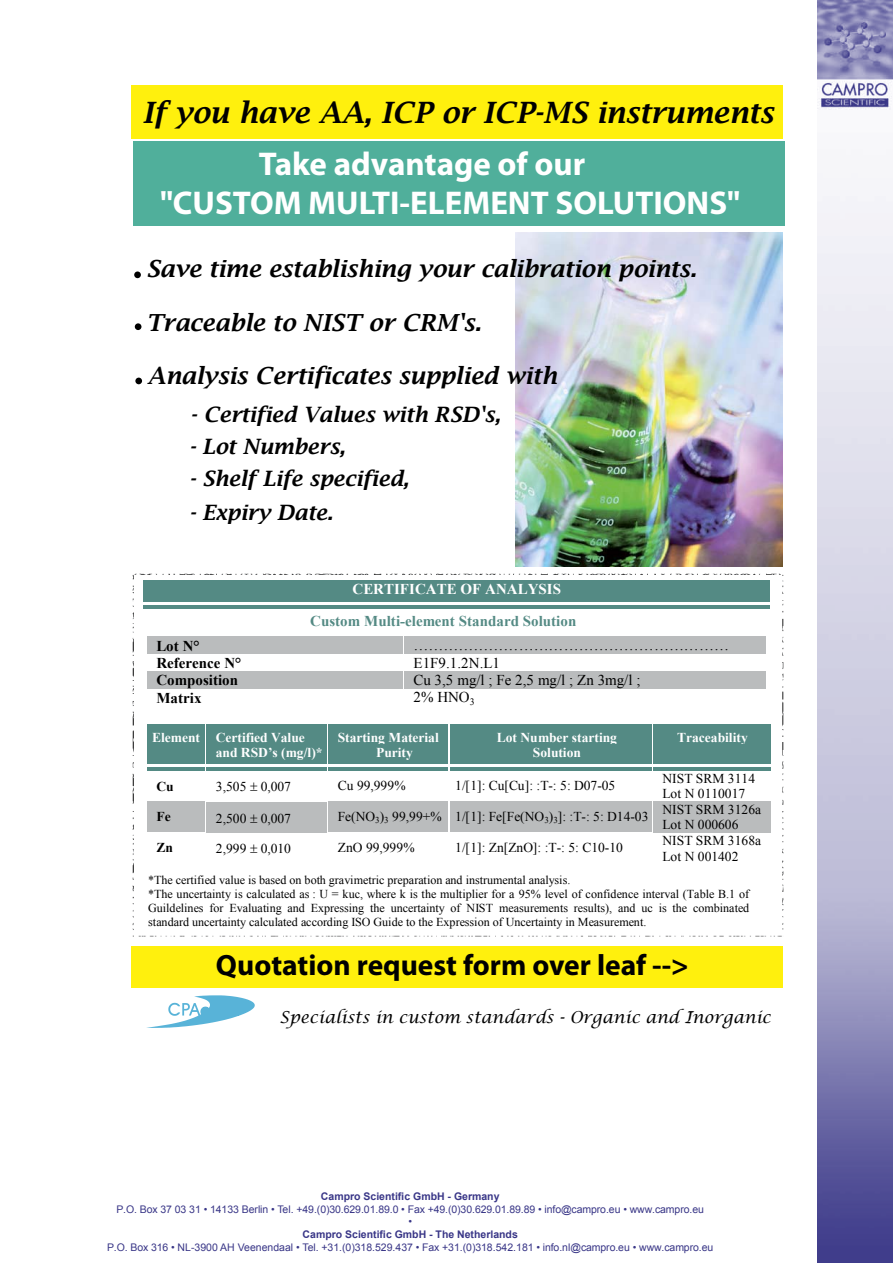
<style>
.page{position:relative;width:893px;height:1263px;background:#fff}
.page>*{position:absolute;margin:0;border:0;box-sizing:border-box;transform-origin:0 0}
.t1{font:700 33px/39.6px "Myriad Pro";color:#fff}
.t2{font:italic 600 29.4px "Lucida Bright";color:#000}
.t3{font:700 29.4px "Myriad Pro";color:#000}
.t4{font:italic 600 23.55px "Lucida Bright";color:#000}
.t5{font:italic 600 21.15px "Lucida Bright";color:#000}
.t6{font:italic 16.5px "Lucida Calligraphy";color:#000}
.t7{font:15px/17.4px "Times New Roman";color:#000}
.t8{font:700 15px "Times New Roman";color:#548a84}
.t9{font:700 15px/17.4px "Times New Roman";color:#000}
.t10{font:700 15px "Times New Roman";color:#fff}
.t11{font:13.5px/15.6px "Times New Roman";color:#000}
.t12{font:700 13.5px/15.6px "Times New Roman";color:#fff}
.t13{font:700 13.5px "Times New Roman";color:#000}
.t14{font:12.15px/14px "Times New Roman";color:#000}
.t15{font:10.5px/12.6px "Arial";letter-spacing:-.01em;color:#393687;text-align:center}
.t16{font:700 10.5px "Arial";color:#393687}
</style>
<div class="page">
<img style="left:817px;top:0;width:76px;height:1263px">
<div style="left:131px;top:946px;width:652px;height:42px;background:#fff00d"></div>
<div style="left:131px;top:85px;width:652px;height:54px;background:#fff00d"></div>
<div style="left:133px;top:141px;width:652px;height:85px;background:#50af9b"></div>
<img style="left:515px;top:232px;width:267px;height:299px">
<svg style="left:146px;top:995px;width:109px;height:33px"></svg>
<div style="left:135px;top:378px;width:7px;height:6px;background:#000;border-radius:50%"></div>
<div style="left:135px;top:323px;width:6px;height:7px;background:#000;border-radius:50%"></div>
<div style="left:134px;top:271px;width:7px;height:7px;background:#000;border-radius:50%"></div>
<img style="left:132px;top:531px;width:652px;height:406px">
<svg style="left:250px;top:783px;width:7px;height:8px"></svg>
<svg style="left:250px;top:814px;width:7px;height:9px"></svg>
<svg style="left:250px;top:845px;width:7px;height:8px"></svg>
<h2 class="t2" style="left:142px;top:96px;width:633px">If you have AA, ICP or ICP-MS instruments</h2>
<h1 class="t1" style="left:160px;top:143px;width:582px;text-indent:99px">Take advantage of our<br>"CUSTOM MULTI-ELEMENT SOLUTIONS"</h1>
<h3 class="t4" style="left:146px;top:255px;width:552px">Save time establishing your calibration points.</h3>
<h3 class="t4" style="left:146px;top:309px;width:337px">Traceable to NIST or CRM's.</h3>
<h3 class="t4" style="left:148px;top:362px;width:411px">Analysis Certificates supplied with</h3>
<h3 class="t5" style="left:191px;top:403px;width:311px">- Certified Values with RSD's,</h3>
<h3 class="t5" style="left:189px;top:434px;width:157px">- Lot Numbers,</h3>
<h3 class="t5" style="left:189px;top:467px;width:221px">- Shelf Life specified,</h3>
<h3 class="t5" style="left:189px;top:500px;width:145px">- Expiry Date.</h3>
<p class="t10" style="left:352px;top:579px;width:210px">CERTIFICATE OF ANALYSIS</p>
<p class="t8" style="left:310px;top:610px;width:268px">Custom Multi-element Standard Solution</p>
<p class="t9" style="left:156px;top:636px;width:86px">Lot N°<br>Reference N°<br>Composition<br>Matrix</p>
<p class="t7" style="left:413px;top:636px;width:317px">………………………………………………………<br>E1F9.1.2N.L1<br>Cu 3,5 mg/l ; Fe 2,5 mg/l ; Zn 3mg/l ;<br>2% HNO<sub>3</sub></p>
<p class="t12" style="left:152px;top:729px;width:49px">Element</p>
<p class="t13" style="left:156px;top:777px;width:19px">Cu</p>
<p class="t13" style="left:156px;top:807px;width:16px">Fe</p>
<p class="t13" style="left:156px;top:838px;width:18px">Zn</p>
<p class="t12" style="left:677px;top:729px;width:72px">Traceability</p>
<p class="t11" style="left:662px;top:770px;width:100px">NIST SRM 3114<br>Lot N 0110017<br>NIST SRM 3126a<br>Lot N 000606<br>NIST SRM 3168a<br>Lot N 001402</p>
<p class="t14" style="left:148px;top:873px;width:602px">*The certified value is based on both gravimetric preparation and instrumental analysis.<br>*The uncertainty is calculated as : U = kuc, where k is the multiplier for a 95% level of confidence interval (Table B.1 of Guildelines for Evaluating and Expressing the uncertainty of NIST measurements results), and uc is the combinated standard uncertainty calculated according ISO Guide to the Expression of Uncertainty in Measurement.</p>
<p class="t12" style="left:216px;top:729px;width:108px">Certified Value and RSD’s (mg/l)*</p>
<p class="t11" style="left:216px;top:779px;width:77px">3,505 0,007</p>
<p class="t11" style="left:216px;top:810px;width:77px">2,500 0,007</p>
<p class="t11" style="left:216px;top:841px;width:77px">2,999 0,010</p>
<p class="t12" style="left:376px;top:729px;width:64px;text-indent:-38px">Starting Material<br>Purity</p>
<p class="t11" style="left:338px;top:778px;width:69px">Cu 99,999%</p>
<p class="t11" style="left:338px;top:808px;width:105px">Fe(NO<sub>3</sub>)<sub>3</sub> 99,99+%</p>
<p class="t11" style="left:338px;top:839px;width:78px">ZnO 99,999%</p>
<p class="t12" style="left:497px;top:729px;width:122px;text-align:center">Lot Number starting<br>Solution</p>
<p class="t11" style="left:455px;top:778px;width:162px">1/[1]: Cu[Cu]: :T-: 5: D07-05</p>
<p class="t11" style="left:455px;top:808px;width:195px">1/[1]: Fe[Fe(NO<sub>3</sub>)<sub>3</sub>]: :T-: 5: D14-03</p>
<p class="t11" style="left:455px;top:839px;width:169px">1/[1]: Zn[ZnO]: :T-: 5: C10-10</p>
<h2 class="t3" style="left:216px;top:945px;width:474px">Quotation request form over leaf --&gt;</h2>
<h3 class="t6" style="left:280px;top:1007px;width:493px">Specialists in custom standards - Organic and Inorganic</h3>
<p class="t16" style="left:321px;top:1189px;width:180px">Campro Scientific GmbH - Germany</p>
<p class="t15" style="left:116px;top:1203px;width:589px">P.O. Box 37 03 31 • 14133 Berlin • Tel. +49.(0)30.629.01.89.0 • Fax +49.(0)30.629.01.89.89 • info@campro.eu • www.campro.eu •</p>
<p class="t16" style="left:303px;top:1227px;width:217px">Campro Scientific GmbH - The Netherlands</p>
<p class="t15" style="left:107px;top:1241px;width:608px">P.O. Box 316 • NL-3900 AH Veenendaal • Tel. +31.(0)318.529.437 • Fax +31.(0)318.542.181 • info.nl@campro.eu • www.campro.eu</p>
</div>
